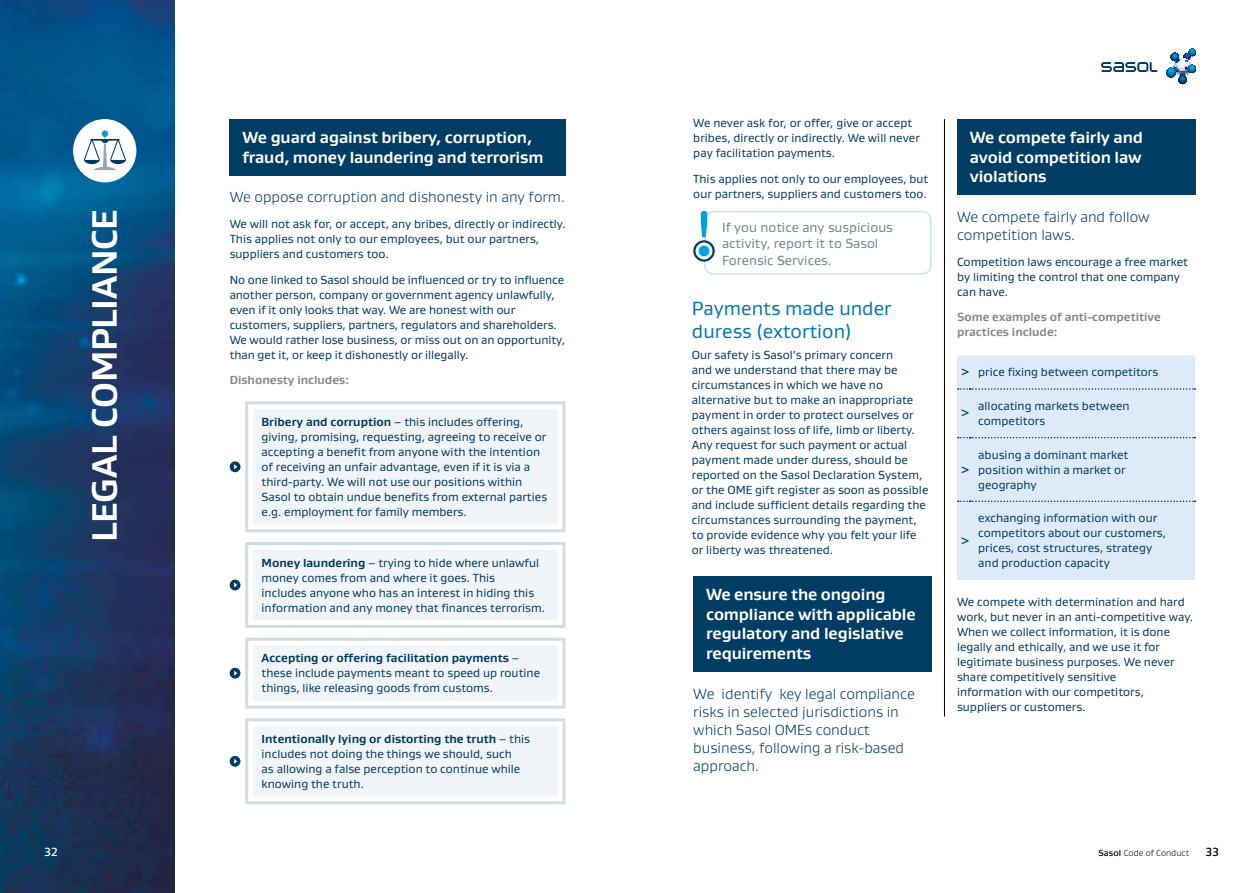
<style>
.page{position:relative;width:1259px;height:893px;background:#fff}
.page>*{position:absolute;margin:0;border:0;box-sizing:border-box;transform-origin:0 0}
.t1{font:700 36px "Gustan";letter-spacing:-.01em;color:#fff}
.t2{font:19.5px/23.4px "Gustan";color:#0077b4}
.t3{font:700 16.5px/19.5px "Gustan";letter-spacing:-.01em;color:#fff}
.t4{font:300 15px/18px "Gustan";color:#003962}
.t5{font:13.5px/16.5px "Gustan";color:#75838a}
.t6{font:12px/15px "Gustan";color:#003962}
.t7{font:700 12px/15px "Gustan";color:#878787}
.t8{font:500 12px "Gustan";color:#003962}
.t9{font:500 12px "Gustan";color:#fff}
.t10{font:500 12px "Gustan";color:#000}
.t11{font:300 9px "Gustan";color:#000}
.s1{font-weight:700}
.s2{font-weight:500}
</style>
<div class="page">
<img style="left:0;top:0;width:174px;height:893px">
<div style="left:73px;top:119px;width:63px;height:63px;background:#fff;border-radius:50%"></div>
<svg style="left:84px;top:136px;width:42px;height:34px"></svg>
<div style="left:102px;top:130px;width:6px;height:7px;background:#009fe3;border-radius:50%"></div>
<div style="left:230px;top:119px;width:336px;height:56px;background:#003d65"></div>
<svg style="left:253px;top:409px;width:304px;height:387px;fill:#f1f5f7"></svg>
<svg style="left:245px;top:401px;width:8px;height:8px"></svg>
<hr style="left:253px;top:401px;width:304px;height:3px;background:#d1dce3">
<svg style="left:557px;top:401px;width:8px;height:8px"></svg>
<hr style="left:245px;top:409px;width:3px;height:115px;background:#d1dce3">
<hr style="left:562px;top:409px;width:3px;height:115px;background:#d1dce3">
<svg style="left:245px;top:524px;width:8px;height:8px"></svg>
<hr style="left:253px;top:529px;width:304px;height:3px;background:#d1dce3">
<svg style="left:557px;top:524px;width:8px;height:8px"></svg>
<svg style="left:245px;top:542px;width:8px;height:8px"></svg>
<hr style="left:253px;top:542px;width:304px;height:3px;background:#d1dce3">
<svg style="left:557px;top:542px;width:8px;height:8px"></svg>
<hr style="left:245px;top:550px;width:3px;height:70px;background:#d1dce3">
<hr style="left:562px;top:550px;width:3px;height:70px;background:#d1dce3">
<svg style="left:245px;top:620px;width:8px;height:8px"></svg>
<hr style="left:253px;top:625px;width:304px;height:3px;background:#d1dce3">
<svg style="left:557px;top:620px;width:8px;height:8px"></svg>
<svg style="left:245px;top:638px;width:8px;height:8px"></svg>
<hr style="left:253px;top:638px;width:304px;height:3px;background:#d1dce3">
<svg style="left:557px;top:638px;width:8px;height:8px"></svg>
<hr style="left:245px;top:646px;width:3px;height:55px;background:#d1dce3">
<hr style="left:562px;top:646px;width:3px;height:55px;background:#d1dce3">
<svg style="left:245px;top:701px;width:8px;height:8px"></svg>
<hr style="left:253px;top:706px;width:304px;height:3px;background:#d1dce3">
<svg style="left:557px;top:701px;width:8px;height:8px"></svg>
<svg style="left:245px;top:718px;width:8px;height:8px"></svg>
<hr style="left:253px;top:718px;width:304px;height:3px;background:#d1dce3">
<svg style="left:557px;top:718px;width:8px;height:8px"></svg>
<hr style="left:245px;top:726px;width:3px;height:70px;background:#d1dce3">
<hr style="left:562px;top:726px;width:3px;height:70px;background:#d1dce3">
<svg style="left:245px;top:796px;width:8px;height:8px"></svg>
<hr style="left:253px;top:801px;width:304px;height:3px;background:#d1dce3">
<svg style="left:557px;top:796px;width:8px;height:8px"></svg>
<svg style="left:230px;top:461px;width:10px;height:11px"></svg>
<svg style="left:230px;top:580px;width:10px;height:10px"></svg>
<svg style="left:230px;top:668px;width:10px;height:10px"></svg>
<div style="left:230px;top:756px;width:10px;height:11px;background:#003d65;border-radius:50%"></div>
<svg style="left:234px;top:759px;width:3px;height:5px"></svg>
<hr style="left:944px;top:119px;width:1px;height:597px;background:#000">
<div style="left:704px;top:211px;width:227px;height:64px;border:2px solid #cbe0f6;border-radius:9px"></div>
<svg style="left:694px;top:241px;width:19px;height:20px"></svg>
<div style="left:693px;top:240px;width:21px;height:22px;border:2px solid #003d65;border-radius:50%"></div>
<div style="left:698px;top:246px;width:11px;height:10px;background:#009fe3;border-radius:50%"></div>
<svg style="left:701px;top:211px;width:6px;height:26px"></svg>
<div style="left:957px;top:119px;width:238px;height:76px;background:#003d65"></div>
<div style="left:957px;top:355px;width:238px;height:225px;background:#ddebf9"></div>
<svg style="left:957px;top:388px;width:238px;height:2px"></svg>
<svg style="left:957px;top:437px;width:238px;height:1px"></svg>
<svg style="left:957px;top:501px;width:238px;height:1px"></svg>
<div style="left:693px;top:576px;width:238px;height:95px;background:#003d65"></div>
<svg style="left:1166px;top:49px;width:30px;height:35px"></svg>
<svg style="left:1101px;top:62px;width:56px;height:10px"></svg>
<h1 class="t1" style="left:81px;top:542px;width:334px;rotate:-90deg">LEGAL COMPLIANCE</h1>
<h3 class="t3" style="left:242px;top:127px;width:302px">We guard against bribery, corruption, fraud, money laundering and terrorism</h3>
<p class="t4" style="left:230px;top:188px;width:336px">We oppose corruption and dishonesty in any form.</p>
<p class="t6" style="left:230px;top:216px;width:337px">We will not ask for, or accept, any bribes, directly or indirectly.<br>This applies not only to our employees, but our partners, suppliers and customers too.</p>
<p class="t6" style="left:230px;top:272px;width:337px">No one linked to Sasol should be influenced or try to influence another person, company or government agency unlawfully, even if it only looks that way. We are honest with our customers, suppliers, partners, regulators and shareholders.<br>We would rather lose business, or miss out on an opportunity, than get it, or keep it dishonestly or illegally.</p>
<p class="t7" style="left:230px;top:372px;width:121px">Dishonesty includes:</p>
<p class="t6" style="left:261px;top:414px;width:287px"><span class="s1">Bribery and corruption</span> – this includes offering, giving, promising, requesting, agreeing to receive or accepting a benefit from anyone with the intention of receiving an unfair advantage, even if it is via a third-party. We will not use our positions within Sasol to obtain undue benefits from external parties e.g. employment for family members.</p>
<p class="t6" style="left:261px;top:555px;width:285px"><span class="s1">Money laundering</span> – trying to hide where unlawful money comes from and where it goes. This<br>includes anyone who has an interest in hiding this information and any money that finances terrorism.</p>
<p class="t6" style="left:261px;top:650px;width:280px"><span class="s1">Accepting or offering facilitation payments</span> – these include payments meant to speed up routine things, like releasing goods from customs.</p>
<p class="t6" style="left:261px;top:731px;width:270px"><span class="s1">Intentionally lying or distorting the truth</span> – this includes not doing the things we should, such<br>as allowing a false perception to continue while knowing the truth.</p>
<p class="t6" style="left:693px;top:115px;width:228px">We never ask for, or offer, give or accept bribes, directly or indirectly. We will never pay facilitation payments.</p>
<p class="t6" style="left:693px;top:171px;width:237px">This applies not only to our employees, but our partners, suppliers and customers too.</p>
<p class="t5" style="left:722px;top:218px;width:172px">If you notice any suspicious activity, report it to Sasol<br>Forensic Services.</p>
<h2 class="t2" style="left:692px;top:296px;width:201px">Payments made under duress (extortion)</h2>
<p class="t6" style="left:692px;top:347px;width:238px">Our safety is Sasol’s primary concern<br>and we understand that there may be circumstances in which we have no alternative but to make an inappropriate payment in order to protect ourselves or others against loss of life, limb or liberty.<br>Any request for such payment or actual payment made under duress, should be reported on the Sasol Declaration System, or the OME gift register as soon as possible and include sufficient details regarding the circumstances surrounding the payment, to provide evidence why you felt your life or liberty was threatened.</p>
<h3 class="t3" style="left:706px;top:584px;width:211px">We ensure the ongoing compliance with applicable regulatory and legislative requirements</h3>
<p class="t4" style="left:693px;top:684px;width:223px">We identify key legal compliance risks in selected jurisdictions in which Sasol OMEs conduct business, following a risk-based approach.</p>
<h3 class="t3" style="left:969px;top:127px;width:175px;text-align:justify">We compete fairly and avoid competition law violations</h3>
<p class="t4" style="left:957px;top:207px;width:194px">We compete fairly and follow competition laws.</p>
<p class="t6" style="left:957px;top:254px;width:232px">Competition laws encourage a free market by limiting the control that one company can have.</p>
<p class="t7" style="left:957px;top:309px;width:206px">Some examples of anti-competitive practices include:</p>
<p class="t6" style="left:961px;top:364px;width:199px"><span class="s2">&gt;</span> price fixing between competitors</p>
<p class="t8" style="left:961px;top:405px;width:9px">&gt;</p>
<p class="t6" style="left:978px;top:398px;width:153px">allocating markets between competitors</p>
<p class="t8" style="left:961px;top:462px;width:9px">&gt;</p>
<p class="t6" style="left:978px;top:447px;width:152px">abusing a dominant market position within a market or geography</p>
<p class="t6" style="left:978px;top:510px;width:189px">exchanging information with our competitors about our customers, prices, cost structures, strategy and production capacity</p>
<p class="t6" style="left:957px;top:594px;width:238px">We compete with determination and hard work, but never in an anti-competitive way.<br>When we collect information, it is done legally and ethically, and we use it for legitimate business purposes. We never share competitively sensitive<br>information with our competitors, suppliers or customers.</p>
<p class="t8" style="left:961px;top:533px;width:9px">&gt;</p>
<p class="t9" style="left:44px;top:844px;width:15px">32</p>
<p class="t11" style="left:1098px;top:847px;width:92px"><span class="s2">Sasol</span> Code of Conduct</p>
<p class="t10" style="left:1205px;top:844px;width:15px">33</p>
</div>
